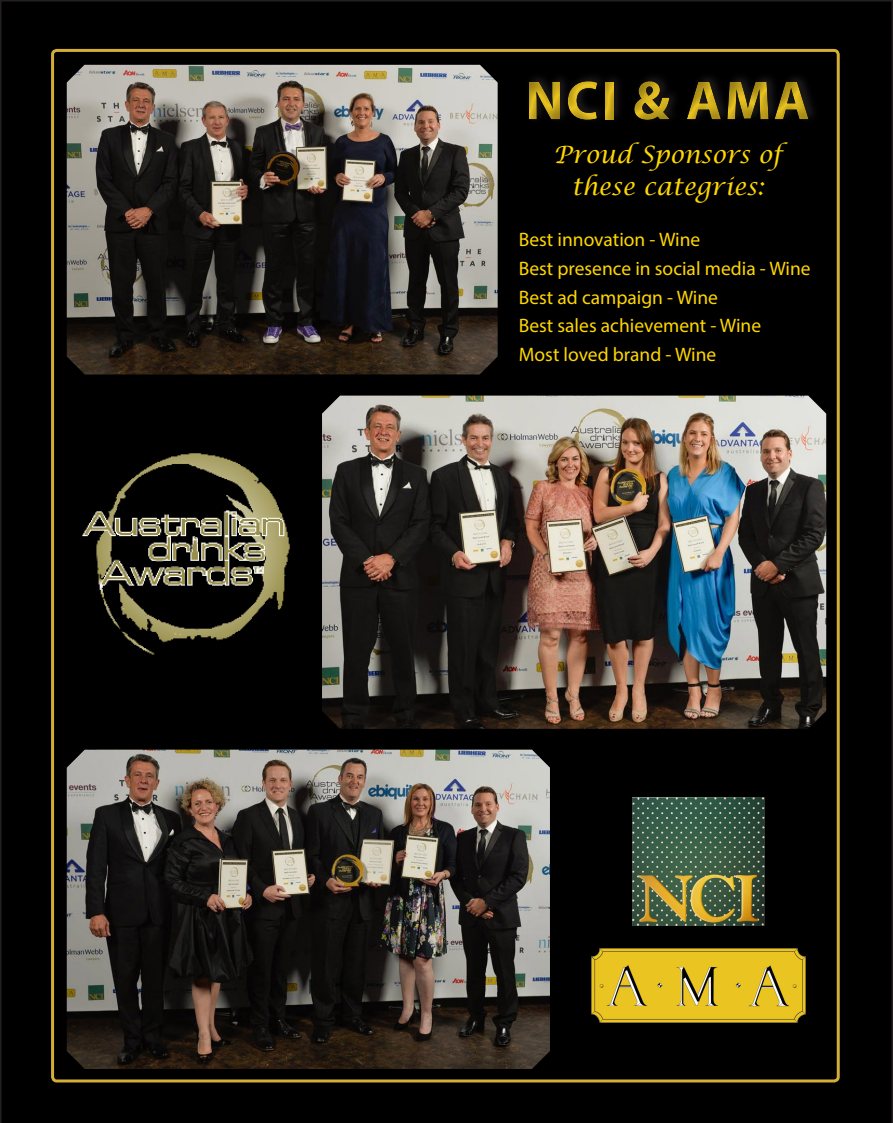
<style>
.page{position:relative;width:893px;height:1123px;background:#000}
.page>*{position:absolute;margin:0;border:0;box-sizing:border-box;transform-origin:0 0}
.t1{font:700 55.5px "Myriad Pro";letter-spacing:.04em;color:#eac421}
.t2{font:italic 24px/31.5px "Lucida Calligraphy";color:#ffd700;text-align:center}
.t3{font:19.5px "Myriad Pro";color:#ffd700}
</style>
<div class="page">
<img style="left:322px;top:395px;width:504px;height:334px">
<img style="left:67px;top:749px;width:483px;height:320px">
<img style="left:67px;top:65px;width:431px;height:309px">
<img style="left:78px;top:453px;width:214px;height:208px">
<img style="left:591px;top:948px;width:215px;height:74px">
<img style="left:633px;top:797px;width:131px;height:128px">
<div style="left:515px;top:63px;width:308px;height:72px;background:#231f20;opacity:.5"></div>
<h1 class="t1" style="left:525px;top:64px;width:286px">NCI &amp; AMA</h1>
<p class="t2" style="left:553px;top:140px;width:230px">Proud Sponsors of these categries:</p>
<p class="t3" style="left:519px;top:228px;width:183px">Best innovation - Wine</p>
<p class="t3" style="left:519px;top:256px;width:293px">Best presence in social media - Wine</p>
<p class="t3" style="left:519px;top:285px;width:201px">Best ad campaign - Wine</p>
<p class="t3" style="left:519px;top:313px;width:244px">Best sales achievement - Wine</p>
<p class="t3" style="left:519px;top:342px;width:199px">Most loved brand - Wine</p>
</div>
